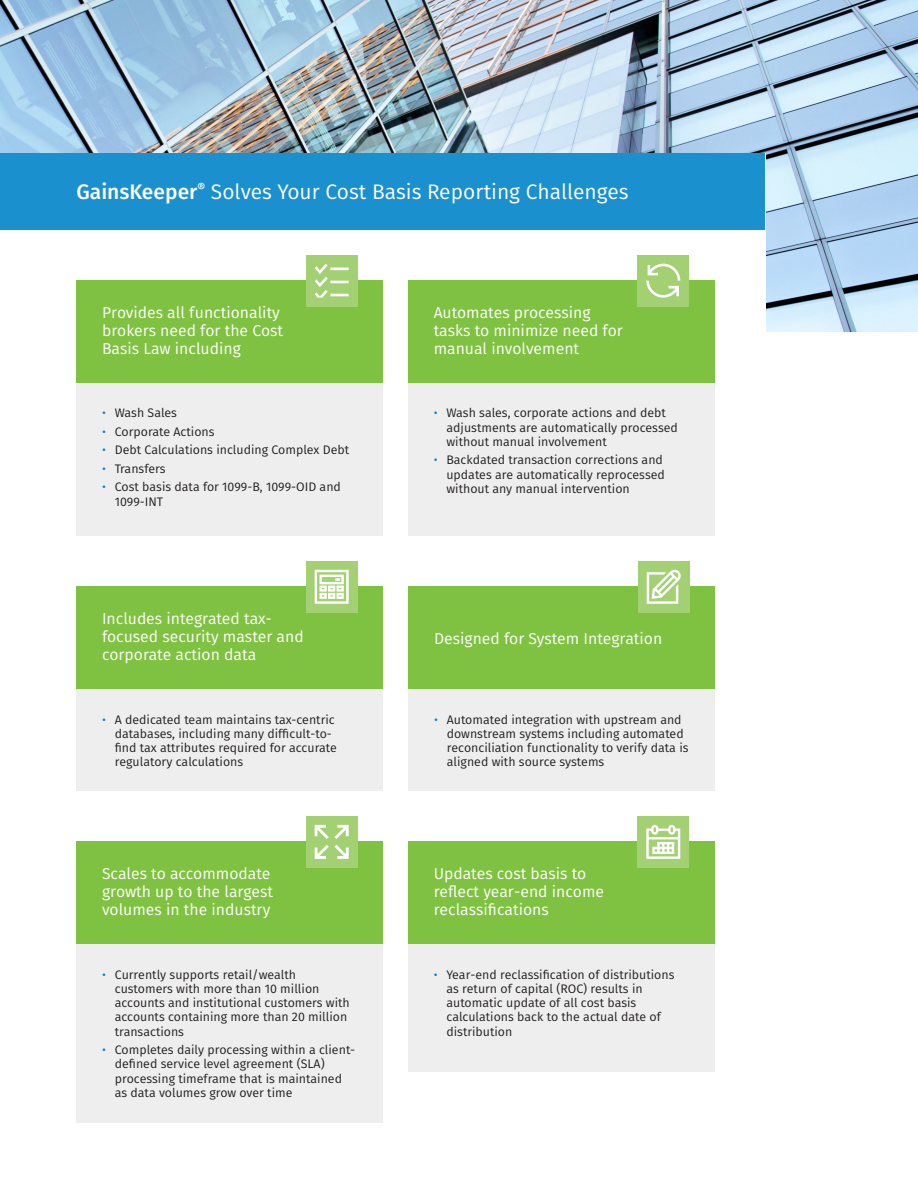
<style>
.page{position:relative;width:918px;height:1188px;background:#fff}
.page>*{position:absolute;margin:0;border:0;box-sizing:border-box;transform-origin:0 0}
.Dropquote_Fira_Small{font:21px "Fira Sans";color:#fff}
.Subhead_2{font:15.75px/18px "Fira Sans";color:#fff}
.t1{font:12.3px/14.2px "Fira Sans";color:#231f20}
.s1{font-weight:500}
.s2{color:#0084ca}
</style>
<div class="page">
<img style="left:0;top:0;width:918px;height:332px">
<div style="left:0;top:153px;width:765px;height:204px;background:#fff"></div>
<div style="left:77px;top:383px;width:306px;height:153px;background:#eeeeef"></div>
<div style="left:77px;top:944px;width:306px;height:179px;background:#eeeeef"></div>
<div style="left:408px;top:383px;width:306px;height:153px;background:#eeeeef"></div>
<div style="left:77px;top:689px;width:306px;height:102px;background:#eeeeef"></div>
<div style="left:409px;top:689px;width:306px;height:102px;background:#eeeeef"></div>
<div style="left:408px;top:944px;width:306px;height:127px;background:#eeeeef"></div>
<div style="left:77px;top:281px;width:306px;height:102px;background:#7fc241"></div>
<div style="left:408px;top:281px;width:306px;height:102px;background:#7fc241"></div>
<div style="left:77px;top:587px;width:306px;height:102px;background:#7fc241"></div>
<div style="left:408px;top:842px;width:306px;height:102px;background:#7fc241"></div>
<div style="left:77px;top:842px;width:306px;height:102px;background:#7fc241"></div>
<div style="left:409px;top:587px;width:306px;height:102px;background:#7fc241"></div>
<div style="left:306px;top:255px;width:51px;height:51px;background:#a3d072"></div>
<div style="left:638px;top:255px;width:51px;height:51px;background:#a3d072"></div>
<div style="left:306px;top:561px;width:51px;height:51px;background:#a3d072"></div>
<div style="left:638px;top:816px;width:51px;height:51px;background:#a3d072"></div>
<div style="left:306px;top:816px;width:51px;height:51px;background:#a3d072"></div>
<div style="left:638px;top:561px;width:51px;height:51px;background:#a3d072"></div>
<div style="left:0;top:153px;width:765px;height:77px;background:#1a90cf"></div>
<svg style="left:647px;top:570px;width:34px;height:34px"></svg>
<svg style="left:315px;top:825px;width:34px;height:34px"></svg>
<svg style="left:315px;top:570px;width:34px;height:34px"></svg>
<svg style="left:646px;top:825px;width:34px;height:34px"></svg>
<svg style="left:646px;top:264px;width:34px;height:34px"></svg>
<svg style="left:315px;top:264px;width:34px;height:34px"></svg>
<p class="Dropquote_Fira_Small" style="left:77px;top:177px;width:554px"><span class="s1">GainsKeeper</span><sup>®</sup> Solves Your Cost Basis Reporting Challenges</p>
<p class="Subhead_2" style="left:102px;top:303px;width:183px">Provides all functionality brokers need for the Cost<br>Basis Law including</p>
<p class="t1" style="left:102px;top:406px;width:77px"><span class="s2">•</span> Wash Sales</p>
<p class="t1" style="left:102px;top:425px;width:114px"><span class="s2">•</span> Corporate Actions</p>
<p class="t1" style="left:102px;top:443px;width:249px"><span class="s2">•</span> Debt Calculations including Complex Debt</p>
<p class="t1" style="left:102px;top:462px;width:65px"><span class="s2">•</span> Transfers</p>
<p class="t1" style="left:115px;top:480px;width:228px;text-indent:-13px"><span class="s2">•</span> Cost basis data for 1099-B, 1099-OID and<br>1099-INT</p>
<p class="Subhead_2" style="left:102px;top:610px;width:203px">Includes integrated tax&shy;focused security master and corporate action data</p>
<p class="Subhead_2" style="left:434px;top:303px;width:191px">Automates processing tasks to minimize need for manual involvement</p>
<p class="t1" style="left:446px;top:406px;width:233px;text-indent:-13px"><span class="s2">•</span> Wash sales, corporate actions and debt adjustments are automatically processed without manual involvement</p>
<p class="t1" style="left:446px;top:453px;width:220px;text-indent:-13px"><span class="s2">•</span> Backdated transaction corrections and updates are automatically reprocessed without any manual intervention</p>
<p class="Subhead_2" style="left:434px;top:629px;width:230px">Designed for System Integration</p>
<p class="t1" style="left:115px;top:712px;width:224px;text-indent:-13px"><span class="s2">•</span> A dedicated team maintains tax-centric databases, including many difficult-to&shy;find tax attributes required for accurate regulatory calculations</p>
<p class="t1" style="left:447px;top:712px;width:243px;text-indent:-13px"><span class="s2">•</span> Automated integration with upstream and downstream systems including automated reconciliation functionality to verify data is aligned with source systems</p>
<p class="Subhead_2" style="left:102px;top:865px;width:173px">Scales to accommodate growth up to the largest volumes in the industry</p>
<p class="t1" style="left:115px;top:967px;width:237px;text-indent:-13px"><span class="s2">•</span> Currently supports retail/wealth customers with more than 10 million accounts and institutional customers with accounts containing more than 20 million transactions</p>
<p class="t1" style="left:115px;top:1043px;width:242px;text-indent:-13px"><span class="s2">•</span> Completes daily processing within a client&shy;defined service level agreement (SLA) processing timeframe that is maintained as data volumes grow over time</p>
<p class="Subhead_2" style="left:434px;top:865px;width:172px">Updates cost basis to reflect year-end income reclassifications</p>
<p class="t1" style="left:446px;top:967px;width:230px;text-indent:-13px"><span class="s2">•</span> Year-end reclassification of distributions as return of capital (ROC) results in automatic update of all cost basis calculations back to the actual date of distribution</p>
</div>
